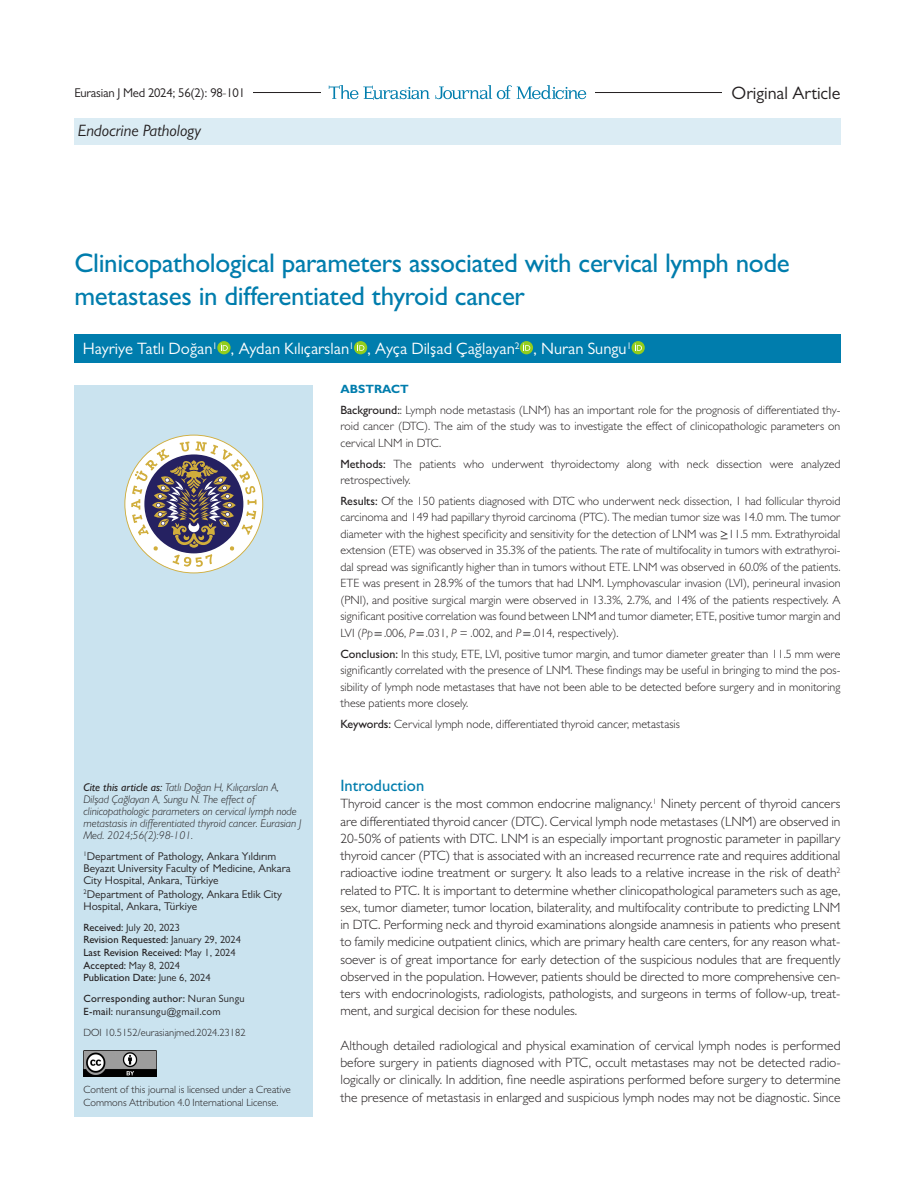
<style>
.page{position:relative;width:915px;height:1191px;background:#fff}
.page>*{position:absolute;margin:0;border:0;box-sizing:border-box;transform-origin:0 0}
.t1{font:500 27px/32.4px "Gill Sans MT Pro";letter-spacing:-.015em;color:#007dad}
.t2{font:18px "Gill Sans MT Pro";color:#231f20}
.t3{font:16.5px "Gill Sans MT Pro";color:#fff}
.t4{font:italic 16.5px "Gill Sans MT Pro";color:#231f20}
.t5{font:500 16.5px "Gill Sans MT Pro";color:#007dad}
.t6{font:300 13.5px/17.2px "Gill Sans MT Pro";color:#231f20;text-align:justify}
.t7{font:12.75px "Gill Sans MT Pro";letter-spacing:-.02em;color:#231f20}
.t8{font:300 12px/16.5px "Gill Sans MT Pro";color:#231f20}
.t9{font:italic 300 11.25px/12px "Gill Sans MT Pro";color:#231f20}
.t10{font:11.25px/12px "Gill Sans MT Pro";color:#231f20}
.t11{font:500 10.5px/12.6px "Gill Sans MT Pro";color:#231f20}
.t12{font:300 10.5px/12.6px "Gill Sans MT Pro";color:#231f20}
.t13{font:10.5px/12.6px "Gill Sans MT Pro";letter-spacing:.025em;color:#231f20}
.s1{font-weight:500}
.s2{font-weight:400}
.s3{font-weight:700;color:#007dad}
.s4{font-family:"STIX General";font-weight:400}
.s5{font-style:italic}
</style>
<div class="page">
<hr style="left:74px;top:92px;width:766px;height:1px;background:#231f20">
<div style="left:74px;top:385px;width:239px;height:731px;background:#cae3ef"></div>
<svg style="left:124px;top:434px;width:139px;height:139px"></svg>
<div style="left:321px;top:80px;width:273px;height:25px;background:#fff"></div>
<svg style="left:328px;top:85px;width:101px;height:15px"></svg>
<svg style="left:435px;top:85px;width:151px;height:14px"></svg>
<div style="left:74px;top:334px;width:766px;height:28px;background:#007dad"></div>
<svg style="left:217px;top:341px;width:13px;height:13px"></svg>
<svg style="left:220px;top:343px;width:8px;height:8px"></svg>
<svg style="left:354px;top:341px;width:13px;height:13px"></svg>
<svg style="left:357px;top:343px;width:7px;height:8px"></svg>
<svg style="left:519px;top:341px;width:14px;height:13px"></svg>
<svg style="left:523px;top:343px;width:7px;height:8px"></svg>
<svg style="left:631px;top:341px;width:13px;height:13px"></svg>
<svg style="left:634px;top:343px;width:7px;height:8px"></svg>
<div style="left:74px;top:86px;width:179px;height:11px;background:#fff"></div>
<div style="left:721px;top:89px;width:119px;height:9px;background:#fff"></div>
<div style="left:74px;top:118px;width:766px;height:27px;background:#dbecf4"></div>
<img style="left:83px;top:1051px;width:74px;height:25px">
<p class="t7" style="left:74px;top:85px;width:172px">Eurasian J Med 2024; 56(2): 98-101</p>
<h3 class="t4" style="left:78px;top:121px;width:125px">Endocrine Pathology</h3>
<h2 class="t2" style="left:731px;top:82px;width:110px">Original Article</h2>
<h1 class="t1" style="left:74px;top:246px;width:716px">Clinicopathological parameters associated with cervical lymph node metastases in differentiated thyroid cancer</h1>
<h3 class="t3" style="left:83px;top:339px;width:550px">Hayriye Tatlı Doğan<sup>1</sup> , Aydan Kılıçarslan<sup>1</sup> , Ayça Dilşad Çağlayan<sup>2</sup> , Nuran Sungu<sup>1</sup></h3>
<p class="t9" style="left:83px;top:781px;width:219px"><span class="s1">Cite this article as:</span> Tatlı Doğan H, Kılıçarslan A, Dilşad Çağlayan A, Sungu N. The effect of clinicopathologic parameters on cervical lymph node metastasis in differentiated thyroid cancer. Eurasian J Med. 2024;56(2):98-101.</p>
<p class="t10" style="left:83px;top:849px;width:209px"><sup>1</sup>Department of Pathology, Ankara Yıldırım<br>Beyazıt University Faculty of Medicine, Ankara<br>City Hospital, Ankara, Türkiye</p>
<p class="t10" style="left:83px;top:888px;width:200px"><sup>2</sup>Department of Pathology, Ankara Etlik City<br>Hospital, Ankara, Türkiye</p>
<p class="t11" style="left:83px;top:921px;width:159px">Received: <span class="s2">July 20, 2023<br></span>Revision Requested: <span class="s2">January 29, 2024<br></span>Last Revision Received: <span class="s2">May 1, 2024<br></span>Accepted: <span class="s2">May 8, 2024<br></span>Publication Date: <span class="s2">June 6, 2024</span></p>
<p class="t13" style="left:83px;top:992px;width:163px"><span class="s1">Corresponding author:</span> Nuran Sungu<br><span class="s1">E-mail:</span> nuransungu@gmail.com</p>
<p class="t12" style="left:83px;top:1026px;width:164px">DOI 10.5152/eurasianjmed.2024.23182</p>
<p class="t12" style="left:83px;top:1083px;width:209px">Content of this journal is licensed under a Creative<br>Commons Attribution 4.0 International License.</p>
<p class="t8" style="left:340px;top:378px;width:501px;line-height:20.7px"><span class="s3">ABSTRACT<br></span><span class="s1">Background:</span>: Lymph node metastasis (LNM) has an important role for the prognosis of differentiated thy-</p>
<p class="t8" style="left:340px;top:418px;width:501px">roid cancer (DTC). The aim of the study was to investigate the effect of clinicopathologic parameters on cervical LNM in DTC.</p>
<p class="t8" style="left:340px;top:455px;width:501px"><span class="s1">Methods:</span> The patients who underwent thyroidectomy along with neck dissection were analyzed retrospectively.</p>
<p class="t8" style="left:340px;top:492px;width:501px;text-align:justify"><span class="s1">Results:</span> Of the 150 patients diagnosed with DTC who underwent neck dissection, 1 had follicular thyroid carcinoma and 149 had papillary thyroid carcinoma (PTC). The median tumor size was 14.0 mm. The tumor diameter with the highest specificity and sensitivity for the detection of LNM was <span class="s4">≥</span>11.5 mm. Extrathyroidal extension (ETE) was observed in 35.3% of the patients. The rate of multifocality in tumors with extrathyroi&shy;dal spread was significantly higher than in tumors without ETE. LNM was observed in 60.0% of the patients.<br>ETE was present in 28.9% of the tumors that had LNM. Lymphovascular invasion (LVI), perineural invasion (PNI), and positive surgical margin were observed in 13.3%, 2.7%, and 14% of the patients respectively. A significant positive correlation was found between LNM and tumor diameter, ETE, positive tumor margin and LVI (<span class="s5">Pp</span><span class="s4">=</span>.006, <span class="s5">P</span><span class="s4">=</span>.031, <span class="s5">P</span> = .002, and <span class="s5">P</span><span class="s4">=</span>.014, respectively).</p>
<p class="t8" style="left:340px;top:645px;width:501px;text-align:justify"><span class="s1">Conclusion:</span> In this study, ETE, LVI, positive tumor margin, and tumor diameter greater than 11.5 mm were significantly correlated with the presence of LNM. These findings may be useful in bringing to mind the pos&shy;sibility of lymph node metastases that have not been able to be detected before surgery and in monitoring these patients more closely.</p>
<p class="t8" style="left:340px;top:715px;width:341px"><span class="s1">Keywords:</span> Cervical lymph node, differentiated thyroid cancer, metastasis</p>
<h3 class="t5" style="left:340px;top:775px;width:85px">Introduction</h3>
<p class="t6" style="left:340px;top:795px;width:501px">Thyroid cancer is the most common endocrine malignancy.<sup>1</sup> Ninety percent of thyroid cancers are differentiated thyroid cancer (DTC). Cervical lymph node metastases (LNM) are observed in 20-50% of patients with DTC. LNM is an especially important prognostic parameter in papillary thyroid cancer (PTC) that is associated with an increased recurrence rate and requires additional radioactive iodine treatment or surgery. It also leads to a relative increase in the risk of death<sup>2 </sup>related to PTC. It is important to determine whether clinicopathological parameters such as age, sex, tumor diameter, tumor location, bilaterality, and multifocality contribute to predicting LNM in DTC. Performing neck and thyroid examinations alongside anamnesis in patients who present to family medicine outpatient clinics, which are primary health care centers, for any reason what&shy;soever is of great importance for early detection of the suspicious nodules that are frequently observed in the population. However, patients should be directed to more comprehensive cen&shy;ters with endocrinologists, radiologists, pathologists, and surgeons in terms of follow-up, treat&shy;ment, and surgical decision for these nodules.</p>
<p class="t6" style="left:340px;top:1036px;width:501px">Although detailed radiological and physical examination of cervical lymph nodes is performed before surgery in patients diagnosed with PTC, occult metastases may not be detected radio&shy;logically or clinically. In addition, fine needle aspirations performed before surgery to determine the presence of metastasis in enlarged and suspicious lymph nodes may not be diagnostic. Since</p>
</div>
